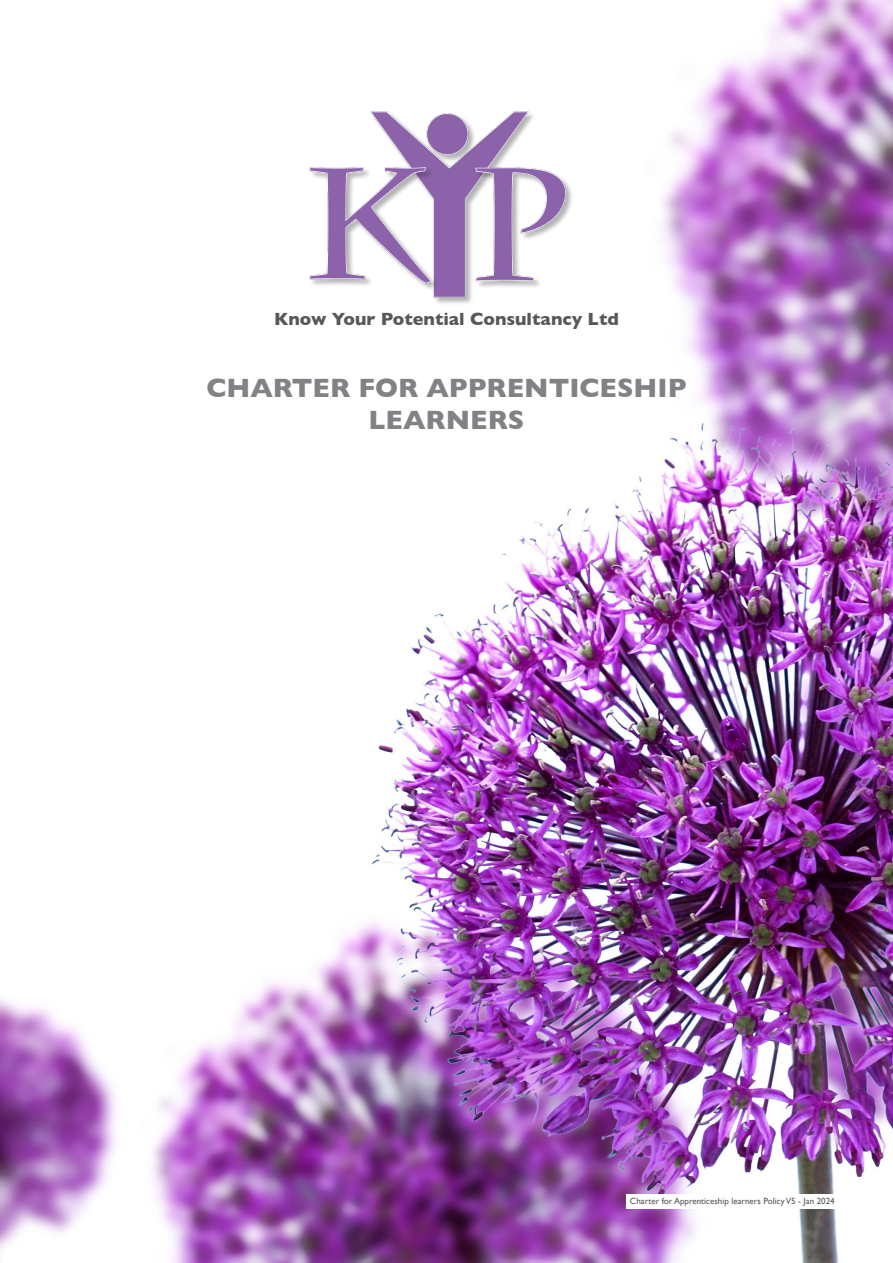
<style>
.page{position:relative;width:893px;height:1263px;background:#fff}
.page>*{position:absolute;margin:0;border:0;box-sizing:border-box;transform-origin:0 0}
.t1{font:700 27px "Gill Sans";color:#808285}
.t2{font:700 18px "Gill Sans";color:#57585a}
.t3{font:9px "Gill Sans";color:#57585a}
</style>
<div class="page">
<img style="left:0;top:0;width:893px;height:1263px">
<img style="left:308px;top:74px;width:267px;height:237px">
<div style="left:626px;top:1195px;width:213px;height:14px;background:#fff"></div>
<p class="t2" style="left:274px;top:305px;width:346px">Know Your Potential Consultancy Ltd</p>
<p class="t1" style="left:206px;top:366px;width:482px">CHARTER FOR APPRENTICESHIP</p>
<p class="t1" style="left:369px;top:399px;width:157px">LEARNERS</p>
<p class="t3" style="left:630px;top:1196px;width:206px">Charter for Apprenticeship learners Policy V5 - Jan 2024</p>
</div>
